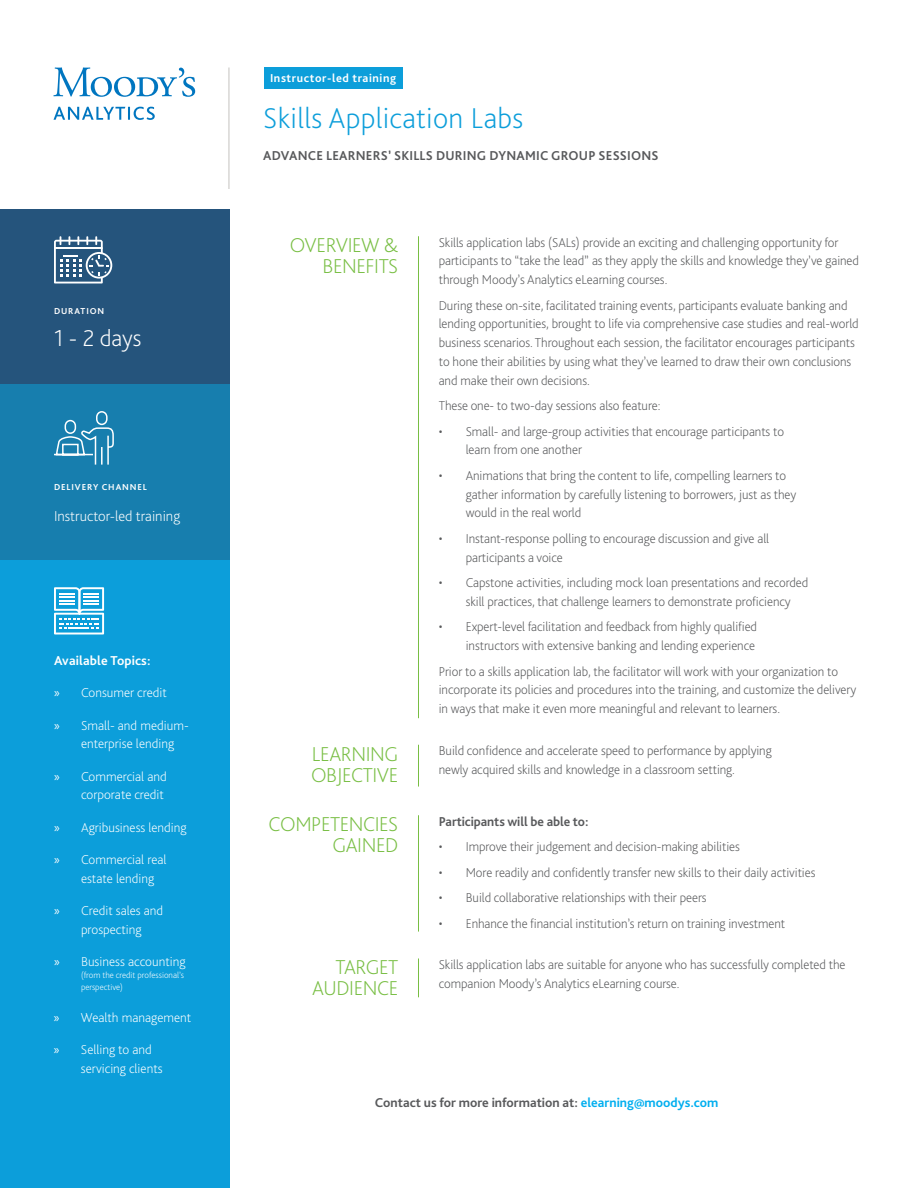
<style>
.page{position:relative;width:918px;height:1188px;background:#fff}
.page>*{position:absolute;margin:0;border:0;box-sizing:border-box;transform-origin:0 0}
.t1{font:200 30px "Bliss Pro";letter-spacing:.01em;color:#0c9eda}
.t2{font:200 24px "Bliss Pro";color:#fff}
.t3{font:200 21px/21px "Bliss Pro";letter-spacing:-.02em;color:#78be43;text-align:right}
.t4{font:200 15px "Bliss Pro";color:#fff}
.t5{font:200 13.5px/18.8px "Bliss Pro";letter-spacing:-.005em;color:#58595b}
.t6{font:200 13.5px/18.8px "Bliss Pro";color:#fff}
.t7{font:700 13.5px "Bliss Pro";color:#58595b}
.t8{font:700 13.5px "Bliss Pro";letter-spacing:.01em;color:#fff}
.t9{font:700 12px "Bliss Pro";letter-spacing:.05em;color:#fff}
.t10{font:200 9px/12px "Bliss Pro";color:#fff}
.t11{font:700 9px "Bliss Pro";letter-spacing:.1em;color:#fff}
.s1{font-family:"Myriad Pro";font-weight:400}
.s2{color:#00aeef}
</style>
<div class="page">
<div style="left:264px;top:68px;width:139px;height:21px;background:#0c9eda"></div>
<div style="left:0;top:560px;width:230px;height:628px;background:#0c9eda"></div>
<hr style="left:418px;top:236px;width:1px;height:482px;background:#78be43">
<hr style="left:418px;top:745px;width:1px;height:42px;background:#78be43">
<hr style="left:418px;top:815px;width:1px;height:117px;background:#78be43">
<hr style="left:418px;top:958px;width:1px;height:39px;background:#78be43">
<div style="left:0;top:209px;width:230px;height:176px;background:#25547c"></div>
<div style="left:0;top:385px;width:230px;height:175px;background:#177eae"></div>
<svg style="left:54px;top:236px;width:58px;height:47px"></svg>
<svg style="left:54px;top:587px;width:50px;height:47px"></svg>
<svg style="left:53px;top:67px;width:142px;height:53px"></svg>
<hr style="left:228px;top:68px;width:2px;height:121px;background:#cbc9c7">
<svg style="left:54px;top:411px;width:60px;height:54px"></svg>
<p class="t11" style="left:54px;top:305px;width:52px">DURATION</p>
<h2 class="t2" style="left:54px;top:323px;width:89px">1 - 2 days</h2>
<p class="t11" style="left:54px;top:481px;width:95px">DELIVERY CHANNEL</p>
<p class="t4" style="left:54px;top:507px;width:128px">Instructor-led training</p>
<p class="t8" style="left:54px;top:652px;width:98px">Available Topics:</p>
<p class="t6" style="left:54px;top:683px;width:114px"><span class="s1">»</span> Consumer credit</p>
<p class="t6" style="left:81px;top:715px;width:109px;text-indent:-27px"><span class="s1">»</span> Small- and medium&shy;enterprise lending</p>
<p class="t6" style="left:54px;top:766px;width:114px;text-align:right"><span class="s1">»</span> Commercial and corporate credit</p>
<p class="t6" style="left:54px;top:817px;width:134px"><span class="s1">»</span> Agribusiness lending</p>
<p class="t6" style="left:81px;top:850px;width:87px;text-indent:-27px"><span class="s1">»</span> Commercial real estate lending</p>
<p class="t6" style="left:54px;top:901px;width:111px;text-align:center"><span class="s1">»</span> Credit sales and prospecting</p>
<p class="t6" style="left:54px;top:952px;width:133px"><span class="s1">»</span> Business accounting</p>
<p class="t10" style="left:81px;top:969px;width:105px">(from the credit professional’s perspective)</p>
<p class="t6" style="left:54px;top:1008px;width:139px"><span class="s1">»</span> Wealth management</p>
<p class="t6" style="left:81px;top:1040px;width:83px;text-indent:-27px"><span class="s1">»</span> Selling to and servicing clients</p>
<p class="t9" style="left:270px;top:71px;width:128px">Instructor-led training</p>
<h1 class="t1" style="left:263px;top:99px;width:261px">Skills Application Labs</h1>
<p class="t7" style="left:263px;top:147px;width:397px">ADVANCE LEARNERS’ SKILLS DURING DYNAMIC GROUP SESSIONS</p>
<h3 class="t3" style="left:290px;top:234px;width:110px">OVERVIEW &amp;<br>BENEFITS</h3>
<p class="t5" style="left:439px;top:232px;width:422px">Skills application labs (SALs) provide an exciting and challenging opportunity for participants to “take the lead” as they apply the skills and knowledge they’ve gained through Moody’s Analytics eLearning courses.</p>
<p class="t5" style="left:439px;top:295px;width:421px">During these on-site, facilitated training events, participants evaluate banking and lending opportunities, brought to life via comprehensive case studies and real-world business scenarios. Throughout each session, the facilitator encourages participants to hone their abilities by using what they’ve learned to draw their own conclusions and make their own decisions.</p>
<p class="t5" style="left:439px;top:396px;width:223px">These one- to two-day sessions also feature:</p>
<p class="t5" style="left:466px;top:421px;width:320px;text-indent:-27px">• Small- and large-group activities that encourage participants to learn from one another</p>
<p class="t5" style="left:466px;top:466px;width:332px;text-indent:-27px">• Animations that bring the content to life, compelling learners to gather information by carefully listening to borrowers, just as they would in the real world</p>
<p class="t5" style="left:466px;top:529px;width:305px;text-indent:-27px">• Instant-response polling to encourage discussion and give all participants a voice</p>
<p class="t5" style="left:466px;top:573px;width:344px;text-indent:-27px">• Capstone activities, including mock loan presentations and recorded skill practices, that challenge learners to demonstrate proficiency</p>
<p class="t5" style="left:439px;top:617px;width:320px;text-align:right">• Expert-level facilitation and feedback from highly qualified instructors with extensive banking and lending experience</p>
<p class="t5" style="left:439px;top:661px;width:419px">Prior to a skills application lab, the facilitator will work with your organization to incorporate its policies and procedures into the training, and customize the delivery in ways that make it even more meaningful and relevant to learners.</p>
<h3 class="t3" style="left:311px;top:743px;width:89px;text-align:left">LEARNING<br>OBJECTIVE</h3>
<p class="t5" style="left:439px;top:741px;width:335px">Build confidence and accelerate speed to performance by applying newly acquired skills and knowledge in a classroom setting.</p>
<h3 class="t3" style="left:269px;top:813px;width:131px">COMPETENCIES<br>GAINED</h3>
<p class="t7" style="left:439px;top:813px;width:151px">Participants will be able to:</p>
<p class="t5" style="left:439px;top:837px;width:303px">• Improve their judgement and decision-making abilities</p>
<p class="t5" style="left:439px;top:862px;width:378px">• More readily and confidently transfer new skills to their daily activities</p>
<p class="t5" style="left:439px;top:888px;width:269px">• Build collaborative relationships with their peers</p>
<p class="t5" style="left:439px;top:913px;width:348px">• Enhance the financial institution’s return on training investment</p>
<h3 class="t3" style="left:312px;top:956px;width:88px">TARGET<br>AUDIENCE</h3>
<p class="t5" style="left:439px;top:955px;width:408px">Skills application labs are suitable for anyone who has successfully completed the companion Moody’s Analytics eLearning course.</p>
<p class="t7" style="left:375px;top:1094px;width:345px">Contact us for more information at: <span class="s2">elearning@moodys.com</span></p>
</div>
